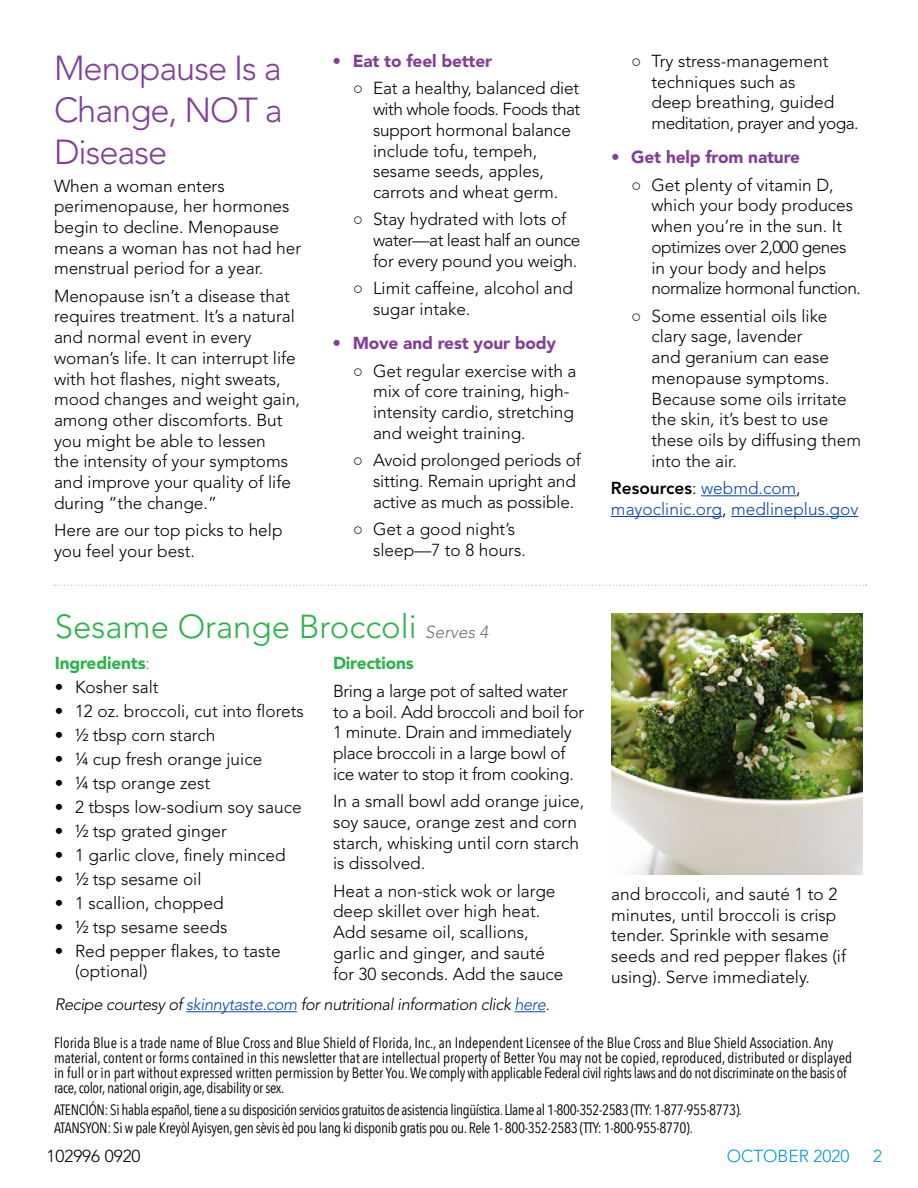
<style>
.page{position:relative;width:918px;height:1188px;background:#fff}
.page>*{position:absolute;margin:0;border:0;box-sizing:border-box;transform-origin:0 0}
.t1{font:300 34.5px/42px "Avenir LT Std";letter-spacing:-.03em;color:#823f98;text-align:justify}
.t2{font:300 33px "Avenir LT Std";color:#2cb34a}
.t3{font:300 17.25px/20.7px "Avenir LT Std";color:#000}
.t4{font:300 17.25px/20.7px "Avenir LT Std";letter-spacing:-.02em;color:#000}
.t5{font:900 17.25px "Avenir LT Std";letter-spacing:-.01em;color:#823f98}
.t6{font:300 17.25px/20.7px "Avenir LT Std";color:#0645ad}
.t7{font:900 17.25px "Avenir LT Std";letter-spacing:-.01em;color:#2cb34a}
.t8{font:300 17.25px "Avenir LT Std";color:#0098d6}
.t9{font:italic 300 16.5px "Avenir LT Std";letter-spacing:-.025em;color:#000}
.t10{font:15px/15px "Avenir Next Condensed";color:#000}
.t11{font:15px/18.3px "Avenir Next Condensed";letter-spacing:-.025em;color:#000}
.s1{font-weight:300}
.s2{font-family:"Arial";font-weight:400}
.s3{font-weight:800;color:#000}
.s4{color:#000}
.s5{font-style:italic;font-size:17.25px;color:#6d6e71}
.s6{color:#0645ad}
</style>
<div class="page">
<hr style="left:701px;top:495px;width:95px;height:1px;background:#0645ad">
<hr style="left:611px;top:516px;width:111px;height:1px;background:#0645ad">
<hr style="left:731px;top:516px;width:127px;height:1px;background:#0645ad">
<svg style="left:54px;top:585px;width:813px;height:1px"></svg>
<hr style="left:186px;top:1011px;width:111px;height:1px;background:#0645ad">
<hr style="left:514px;top:1011px;width:31px;height:1px;background:#0645ad">
<img style="left:611px;top:613px;width:251px;height:262px">
<h1 class="t1" style="left:54px;top:47px;width:230px">Menopause Is a Change, NOT a Disease</h1>
<p class="t3" style="left:54px;top:175px;width:249px">When a woman enters perimenopause, her hormones begin to decline. Menopause means a woman has not had her menstrual period for a year.</p>
<p class="t3" style="left:54px;top:286px;width:248px">Menopause isn’t a disease that requires treatment. It’s a natural and normal event in every woman’s life. It can interrupt life with hot flashes, night sweats, mood changes and weight gain, among other discomforts. But you might be able to lessen<br>the intensity of your symptoms and improve your quality of life during “the change.”</p>
<p class="t3" style="left:54px;top:520px;width:230px">Here are our top picks to help you feel your best.</p>
<p class="t5" style="left:333px;top:51px;width:161px"><span class="s1">•</span> Eat to feel better</p>
<p class="t3" style="left:373px;top:78px;width:209px;text-indent:-20px"><span class="s2">○</span> Eat a healthy, balanced diet with whole foods. Foods that support hormonal balance include tofu, tempeh, sesame seeds, apples, carrots and wheat germ.</p>
<p class="t3" style="left:373px;top:209px;width:209px;text-indent:-20px"><span class="s2">○</span> Stay hydrated with lots of water—at least half an ounce for every pound you weigh.</p>
<p class="t3" style="left:373px;top:278px;width:202px;text-indent:-20px"><span class="s2">○</span> Limit caffeine, alcohol and sugar intake.</p>
<p class="t5" style="left:333px;top:333px;width:225px"><span class="s1">•</span> Move and rest your body</p>
<p class="t3" style="left:373px;top:360px;width:205px;text-indent:-20px"><span class="s2">○</span> Get regular exercise with a mix of core training, high&shy;intensity cardio, stretching and weight training.</p>
<p class="t3" style="left:373px;top:450px;width:209px;text-indent:-20px"><span class="s2">○</span> Avoid prolonged periods of sitting. Remain upright and active as much as possible.</p>
<p class="t3" style="left:373px;top:519px;width:154px;text-indent:-20px"><span class="s2">○</span> Get a good night’s sleep—7 to 8 hours.</p>
<p class="t3" style="left:652px;top:51px;width:209px;text-indent:-20px"><span class="s2">○</span> Try stress-management techniques such as<br>deep breathing, guided meditation, prayer and yoga.</p>
<p class="t5" style="left:611px;top:147px;width:191px"><span class="s1">•</span> Get help from nature</p>
<p class="t3" style="left:652px;top:175px;width:211px;text-indent:-20px"><span class="s2">○</span> Get plenty of vitamin D, which your body produces when you’re in the sun. It optimizes over 2,000 genes in your body and helps normalize hormonal function.</p>
<p class="t3" style="left:652px;top:306px;width:211px;text-indent:-20px"><span class="s2">○</span> Some essential oils like clary sage, lavender<br>and geranium can ease menopause symptoms.<br>Because some oils irritate the skin, it’s best to use these oils by diffusing them into the air.</p>
<p class="t6" style="left:611px;top:478px;width:249px"><span class="s3">Resources</span><span class="s4">:</span> webmd.com<span class="s4">, </span>mayoclinic.org<span class="s4">,</span> medlineplus.gov</p>
<h2 class="t2" style="left:55px;top:607px;width:435px">Sesame Orange Broccoli <span class="s5">Serves 4</span></h2>
<p class="t7" style="left:55px;top:653px;width:97px">Ingredients<span class="s1">:</span></p>
<p class="t3" style="left:55px;top:677px;width:105px">• Kosher salt</p>
<p class="t3" style="left:55px;top:701px;width:251px">• 12 oz. broccoli, cut into florets</p>
<p class="t3" style="left:55px;top:725px;width:162px">• ½ tbsp corn starch</p>
<p class="t3" style="left:55px;top:749px;width:209px">• ¼ cup fresh orange juice</p>
<p class="t3" style="left:55px;top:773px;width:157px">• ¼ tsp orange zest</p>
<p class="t3" style="left:55px;top:797px;width:248px">• 2 tbsps low-sodium soy sauce</p>
<p class="t3" style="left:55px;top:821px;width:174px">• ½ tsp grated ginger</p>
<p class="t3" style="left:55px;top:845px;width:232px">• 1 garlic clove, finely minced</p>
<p class="t3" style="left:55px;top:869px;width:148px">• ½ tsp sesame oil</p>
<p class="t3" style="left:55px;top:893px;width:170px">• 1 scallion, chopped</p>
<p class="t3" style="left:55px;top:917px;width:174px">• ½ tsp sesame seeds</p>
<p class="t3" style="left:75px;top:941px;width:207px;text-indent:-20px">• Red pepper flakes, to taste (optional)</p>
<p class="t7" style="left:333px;top:653px;width:82px">Directions</p>
<p class="t4" style="left:333px;top:681px;width:253px">Bring a large pot of salted water to a boil. Add broccoli and boil for<br>1 minute. Drain and immediately place broccoli in a large bowl of ice water to stop it from cooking.</p>
<p class="t3" style="left:333px;top:791px;width:253px">In a small bowl add orange juice, soy sauce, orange zest and corn starch, whisking until corn starch is dissolved.</p>
<p class="t3" style="left:333px;top:880px;width:232px">Heat a non-stick wok or large deep skillet over high heat.<br>Add sesame oil, scallions, garlic and ginger, and sauté for 30 seconds. Add the sauce</p>
<p class="t3" style="left:611px;top:884px;width:236px">and broccoli, and sauté 1 to 2 minutes, until broccoli is crisp tender. Sprinkle with sesame seeds and red pepper flakes (if using). Serve immediately.</p>
<p class="t9" style="left:55px;top:995px;width:497px">Recipe courtesy of <span class="s6">skinnytaste.com</span> for nutritional information click <span class="s6">here</span>.</p>
<p class="t10" style="left:54px;top:1035px;width:800px">Florida Blue is a trade name of Blue Cross and Blue Shield of Florida, Inc., an Independent Licensee of the Blue Cross and Blue Shield Association. Any material, content or forms contained in this newsletter that are intellectual property of Better You may not be copied, reproduced, distributed or displayed in full or in part without expressed written permission by Better You. We comply with applicable Federal civil rights laws and do not discriminate on the basis of race, color, national origin, age, disability or sex.</p>
<p class="t11" style="left:54px;top:1100px;width:690px">ATENCIÓN: Si habla español, tiene a su disposición servicios gratuitos de asistencia lingüística. Llame al 1-800-352-2583 (TTY: 1-877-955-8773).<br>ATANSYON: Si w pale Kreyòl Ayisyen, gen sèvis èd pou lang ki disponib gratis pou ou. Rele 1- 800-352-2583 (TTY: 1-800-955-8770).</p>
<p class="t3" style="left:46px;top:1146px;width:96px">102996 0920</p>
<p class="t8" style="left:727px;top:1146px;width:124px">OCTOBER 2020</p>
<p class="t8" style="left:873px;top:1146px;width:10px">2</p>
</div>
